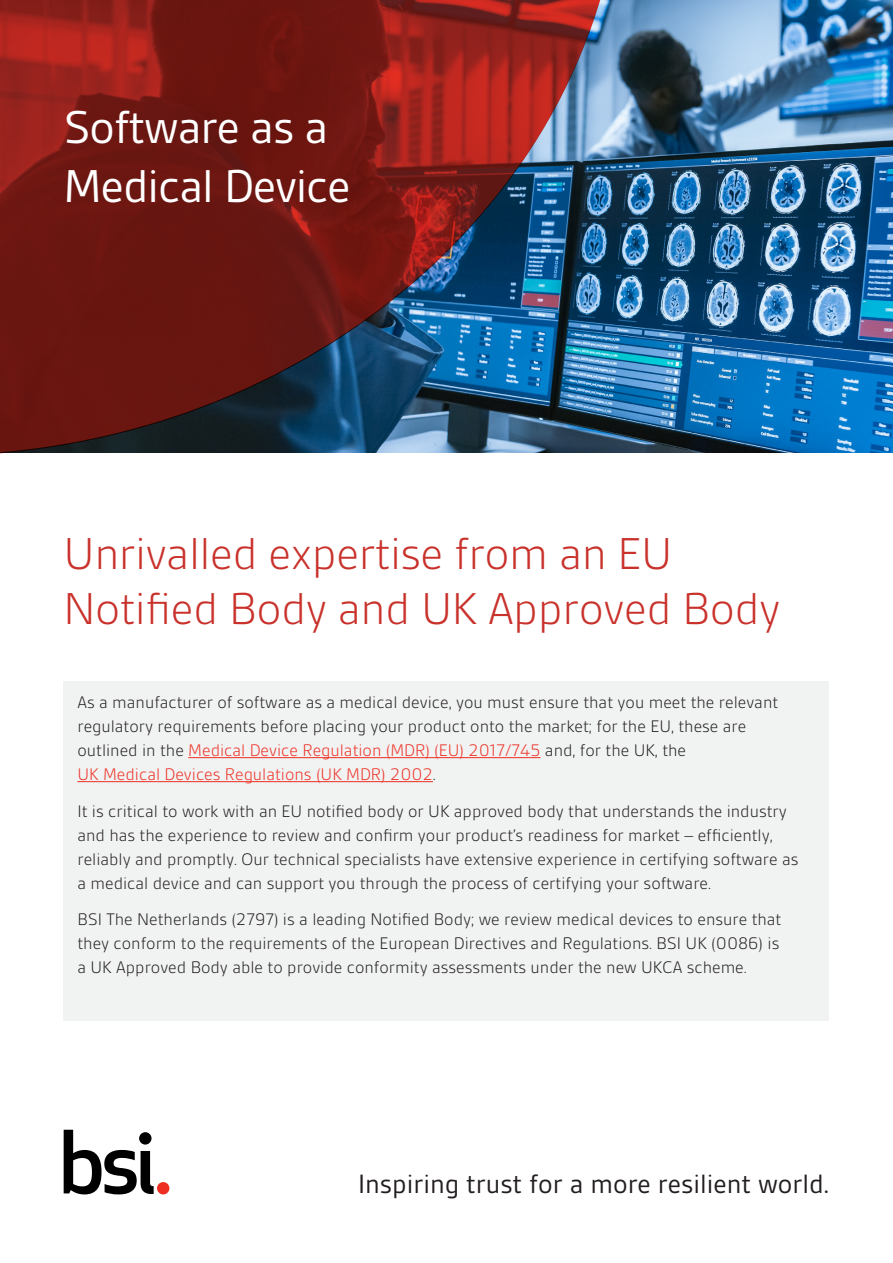
<style>
.page{position:relative;width:893px;height:1263px;background:#fff}
.page>*{position:absolute;margin:0;border:0;box-sizing:border-box;transform-origin:0 0}
.t1{font:49.5px/58.5px "BSI Gesta";letter-spacing:-.02em;color:#fff}
.BSI_body_copy{font:300 48px/55.5px "BSI Gesta";letter-spacing:-.01em;color:#c9312b}
.t2{font:28.5px "BSI Gesta";color:#231f20}
.BSI_body_copy-2{font:300 18px/24px "BSI Gesta";color:#231f20}
.s1{color:#ee2e22}
</style>
<div class="page">
<div style="left:64px;top:681px;width:765px;height:339px;background:#f1f2f2"></div>
<img style="left:623px;top:0;width:270px;height:453px">
<svg style="left:0;top:0;width:623px;height:454px;background:#612d35"></svg>
<hr style="left:188px;top:757px;width:353px;height:1px;background:#ee2e22">
<hr style="left:77px;top:781px;width:356px;height:1px;background:#ee2e22">
<svg style="left:64px;top:1130px;width:90px;height:64px"></svg>
<div style="left:157px;top:1182px;width:12px;height:12px;background:#ee2e22;border-radius:50%"></div>
<p class="t1" style="left:64px;top:98px;width:289px">Software as a<br>Medical Device</p>
<p class="BSI_body_copy" style="left:64px;top:526px;width:718px">Unrivalled expertise from an EU<br>Notified Body and UK Approved Body</p>
<p class="BSI_body_copy-2" style="left:77px;top:690px;width:702px">As a manufacturer of software as a medical device, you must ensure that you meet the relevant regulatory requirements before placing your product onto the market; for the EU, these are outlined in the <span class="s1">Medical Device Regulation (MDR) (EU) 2017/745</span> and, for the UK, the<br><span class="s1">UK Medical Devices Regulations (UK MDR) 2002</span>.</p>
<p class="BSI_body_copy-2" style="left:77px;top:799px;width:723px">It is critical to work with an EU notified body or UK approved body that understands the industry and has the experience to review and confirm your product’s readiness for market – efficiently, reliably and promptly. Our technical specialists have extensive experience in certifying software as a medical device and can support you through the process of certifying your software.</p>
<p class="BSI_body_copy-2" style="left:77px;top:908px;width:705px;text-align:justify">BSI The Netherlands (2797) is a leading Notified Body; we review medical devices to ensure that they conform to the requirements of the European Directives and Regulations. BSI UK (0086) is a UK Approved Body able to provide conformity assessments under the new UKCA scheme.</p>
<p class="t2" style="left:358px;top:1169px;width:472px">Inspiring trust for a more resilient world.</p>
</div>
